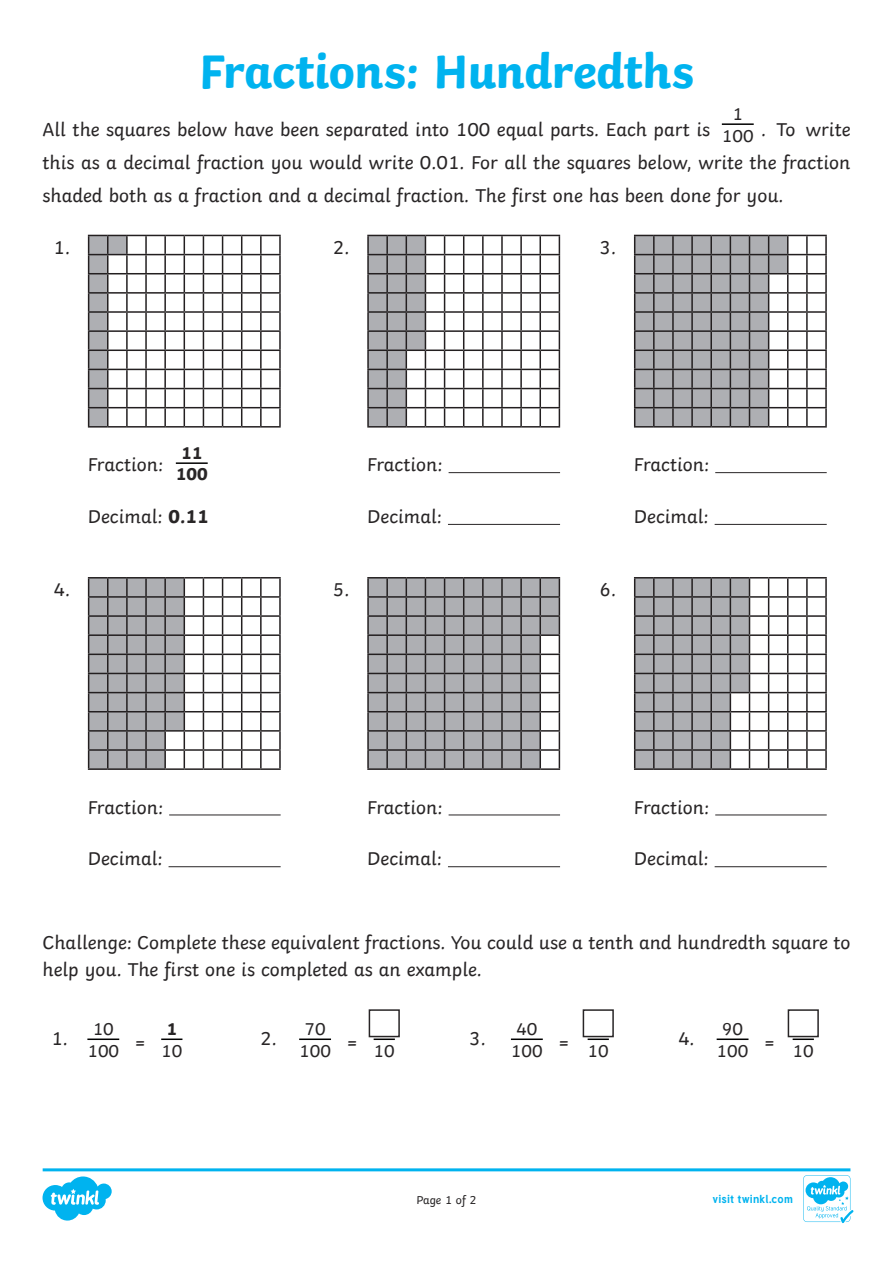
<style>
.page{position:relative;width:893px;height:1263px;background:#fff}
.page>*{position:absolute;margin:0;border:0;box-sizing:border-box;transform-origin:0 0}
.t1{font:700 49.5px "Twinkl";letter-spacing:-.01em;color:#00b3ef}
.t2{font:19.5px/33px "Twinkl";color:#282526;text-align:justify}
.t3{font:18px/21.6px "Twinkl";color:#282526}
.t4{font:700 18px/21.6px "Twinkl";color:#282526}
.t5{font:12px "Twinkl";letter-spacing:-.005em;color:#282526}
.t6{font:700 11.4px "Tuffy";letter-spacing:.015em;color:#00b3ef}
.s1{font-weight:700}
</style>
<div class="page">
<hr style="left:169px;top:814px;width:112px;height:1px;background:#282526">
<hr style="left:169px;top:866px;width:112px;height:1px;background:#282526">
<hr style="left:449px;top:472px;width:111px;height:1px;background:#282526">
<hr style="left:448px;top:524px;width:112px;height:1px;background:#282526">
<hr style="left:449px;top:814px;width:111px;height:1px;background:#282526">
<hr style="left:448px;top:866px;width:112px;height:1px;background:#282526">
<hr style="left:715px;top:472px;width:112px;height:1px;background:#282526">
<hr style="left:715px;top:524px;width:112px;height:1px;background:#282526">
<hr style="left:715px;top:814px;width:112px;height:1px;background:#282526">
<hr style="left:715px;top:866px;width:112px;height:1px;background:#282526">
<svg style="left:88px;top:235px;width:193px;height:193px"></svg>
<hr style="left:261px;top:426px;width:20px;height:2px;background:#231f20">
<svg style="left:88px;top:577px;width:193px;height:193px"></svg>
<hr style="left:261px;top:768px;width:20px;height:2px;background:#231f20">
<svg style="left:367px;top:235px;width:193px;height:193px"></svg>
<hr style="left:540px;top:426px;width:20px;height:2px;background:#231f20">
<svg style="left:367px;top:577px;width:193px;height:193px;background:#9c9c9f"></svg>
<hr style="left:540px;top:768px;width:20px;height:2px;background:#231f20">
<svg style="left:634px;top:235px;width:193px;height:193px"></svg>
<hr style="left:807px;top:426px;width:20px;height:2px;background:#231f20">
<svg style="left:634px;top:577px;width:193px;height:193px"></svg>
<hr style="left:807px;top:768px;width:20px;height:2px;background:#231f20">
<hr style="left:722px;top:123px;width:32px;height:2px;background:#000">
<hr style="left:87px;top:1038px;width:32px;height:2px;background:#000">
<hr style="left:161px;top:1038px;width:21px;height:2px;background:#000">
<hr style="left:374px;top:1038px;width:21px;height:2px;background:#000">
<hr style="left:588px;top:1038px;width:21px;height:2px;background:#000">
<hr style="left:793px;top:1038px;width:21px;height:2px;background:#000">
<hr style="left:299px;top:1038px;width:32px;height:2px;background:#000">
<hr style="left:511px;top:1038px;width:32px;height:2px;background:#000">
<hr style="left:717px;top:1038px;width:31px;height:2px;background:#000">
<hr style="left:176px;top:462px;width:32px;height:2px;background:#000">
<div style="left:369px;top:1009px;width:31px;height:28px;background:#fff;border:2px solid #282526"></div>
<div style="left:583px;top:1009px;width:31px;height:28px;background:#fff;border:2px solid #282526"></div>
<div style="left:788px;top:1009px;width:31px;height:28px;background:#fff;border:2px solid #282526"></div>
<svg style="left:43px;top:1168px;width:810px;height:55px"></svg>
<h1 class="t1" style="left:199px;top:41px;width:496px">Fractions: Hundredths</h1>
<p class="t2" style="left:43px;top:112px;width:669px">All the squares below have been separated into 100 equal parts. Each part is</p>
<p class="t3" style="left:722px;top:103px;width:33px;text-align:center">1<br>100</p>
<p class="t2" style="left:43px;top:112px;width:809px;text-indent:719px">. To write this as a decimal fraction you would write 0.01. For all the squares below, write the fraction shaded both as a fraction and a decimal fraction. The first one has been done for you.</p>
<p class="t2" style="left:54px;top:231px;width:18px">1.</p>
<p class="t4" style="left:176px;top:442px;width:33px">11<br>100</p>
<p class="t2" style="left:88px;top:448px;width:77px">Fraction:</p>
<p class="t2" style="left:88px;top:500px;width:122px">Decimal: <span class="s1">0.11</span></p>
<p class="t2" style="left:54px;top:573px;width:18px">4.</p>
<p class="t2" style="left:88px;top:790px;width:77px">Fraction:</p>
<p class="t2" style="left:88px;top:842px;width:76px">Decimal:</p>
<p class="t2" style="left:333px;top:231px;width:18px">2.</p>
<p class="t2" style="left:367px;top:448px;width:77px">Fraction:</p>
<p class="t2" style="left:367px;top:500px;width:76px">Decimal:</p>
<p class="t2" style="left:333px;top:573px;width:18px">5.</p>
<p class="t2" style="left:367px;top:790px;width:77px">Fraction:</p>
<p class="t2" style="left:367px;top:842px;width:76px">Decimal:</p>
<p class="t2" style="left:600px;top:231px;width:18px">3.</p>
<p class="t2" style="left:634px;top:448px;width:77px">Fraction:</p>
<p class="t2" style="left:634px;top:500px;width:76px">Decimal:</p>
<p class="t2" style="left:600px;top:573px;width:18px">6.</p>
<p class="t2" style="left:634px;top:790px;width:77px">Fraction:</p>
<p class="t2" style="left:634px;top:842px;width:76px">Decimal:</p>
<p class="t2" style="left:43px;top:929px;width:809px;line-height:27px">Challenge: Complete these equivalent fractions. You could use a tenth and hundredth square to help you. The first one is completed as an example.</p>
<p class="t3" style="left:87px;top:1018px;width:33px">10<br>100</p>
<p class="t4" style="left:167px;top:1018px;width:12px">1</p>
<p class="t3" style="left:299px;top:1018px;width:33px">70<br>100</p>
<p class="t3" style="left:511px;top:1018px;width:33px">40<br>100</p>
<p class="t3" style="left:717px;top:1018px;width:33px">90<br>100</p>
<p class="t2" style="left:260px;top:1022px;width:18px">2.</p>
<p class="t2" style="left:469px;top:1022px;width:18px">3.</p>
<p class="t2" style="left:678px;top:1022px;width:18px">4.</p>
<p class="t2" style="left:51px;top:1022px;width:18px">1.</p>
<p class="t2" style="left:135px;top:1026px;width:13px">=</p>
<p class="t2" style="left:346px;top:1026px;width:13px">=</p>
<p class="t2" style="left:558px;top:1026px;width:13px">=</p>
<p class="t2" style="left:764px;top:1026px;width:13px">=</p>
<p class="t3" style="left:161px;top:1039px;width:23px">10</p>
<p class="t3" style="left:374px;top:1039px;width:23px">10</p>
<p class="t3" style="left:588px;top:1039px;width:23px">10</p>
<p class="t3" style="left:793px;top:1039px;width:23px">10</p>
<p class="t5" style="left:416px;top:1192px;width:62px">Page 1 of 2</p>
<p class="t6" style="left:712px;top:1190px;width:82px">visit twinkl.com</p>
</div>
